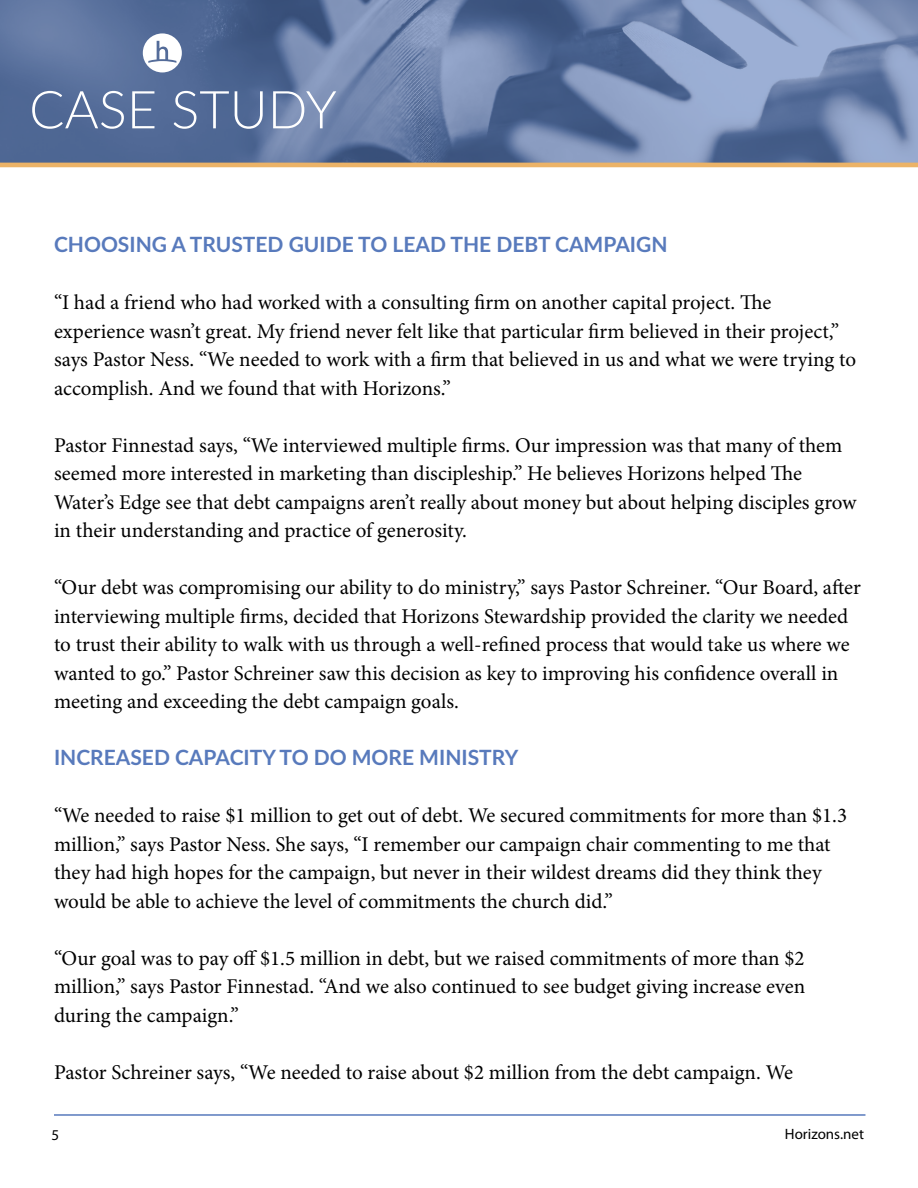
<style>
.page{position:relative;width:918px;height:1188px;background:#fff}
.page>*{position:absolute;margin:0;border:0;box-sizing:border-box;transform-origin:0 0}
.t1{font:300 52.35px "Lato";color:#fff}
.t2{font:21px/28.5px "Minion Pro";color:#000}
.t3{font:700 21px "Lato";color:#587abc}
.t4{font:15px "Myriad Pro";color:#000}
</style>
<div class="page">
<hr style="left:54px;top:1114px;width:811px;height:2px;background:#587abc">
<svg style="left:0;top:0;width:918px;height:163px;background:#687ea7"></svg>
<hr style="left:0;top:163px;width:918px;height:4px;background:#ecb367">
<svg style="left:143px;top:33px;width:39px;height:39px"></svg>
<h1 class="t1" style="left:29px;top:73px;width:309px">CASE STUDY</h1>
<p class="t3" style="left:54px;top:229px;width:615px">CHOOSING A TRUSTED GUIDE TO LEAD THE DEBT CAMPAIGN</p>
<p class="t2" style="left:54px;top:288px;width:804px">“I had a friend who had worked with a consulting firm on another capital project. The experience wasn’t great. My friend never felt like that particular firm believed in their project,” says Pastor Ness. “We needed to work with a firm that believed in us and what we were trying to accomplish. And we found that with Horizons.”</p>
<p class="t2" style="left:54px;top:431px;width:804px">Pastor Finnestad says, “We interviewed multiple firms. Our impression was that many of them seemed more interested in marketing than discipleship.” He believes Horizons helped The Water’s Edge see that debt campaigns aren’t really about money but about helping disciples grow in their understanding and practice of generosity.</p>
<p class="t2" style="left:54px;top:573px;width:808px">“Our debt was compromising our ability to do ministry,” says Pastor Schreiner. “Our Board, after interviewing multiple firms, decided that Horizons Stewardship provided the clarity we needed to trust their ability to walk with us through a well-refined process that would take us where we wanted to go.” Pastor Schreiner saw this decision as key to improving his confidence overall in meeting and exceeding the debt campaign goals.</p>
<p class="t3" style="left:54px;top:742px;width:466px">INCREASED CAPACITY TO DO MORE MINISTRY</p>
<p class="t2" style="left:54px;top:801px;width:795px">“We needed to raise $1 million to get out of debt. We secured commitments for more than $1.3 million,” says Pastor Ness. She says, “I remember our campaign chair commenting to me that they had high hopes for the campaign, but never in their wildest dreams did they think they would be able to achieve the level of commitments the church did.”</p>
<p class="t2" style="left:54px;top:944px;width:753px;text-align:justify">“Our goal was to pay off $1.5 million in debt, but we raised commitments of more than $2 million,” says Pastor Finnestad. “And we also continued to see budget giving increase even during the campaign.”</p>
<p class="t2" style="left:54px;top:1058px;width:740px">Pastor Schreiner says, “We needed to raise about $2 million from the debt campaign. We</p>
<p class="t4" style="left:52px;top:1126px;width:9px">5</p>
<p class="t4" style="left:785px;top:1125px;width:81px">Horizons.net</p>
</div>
